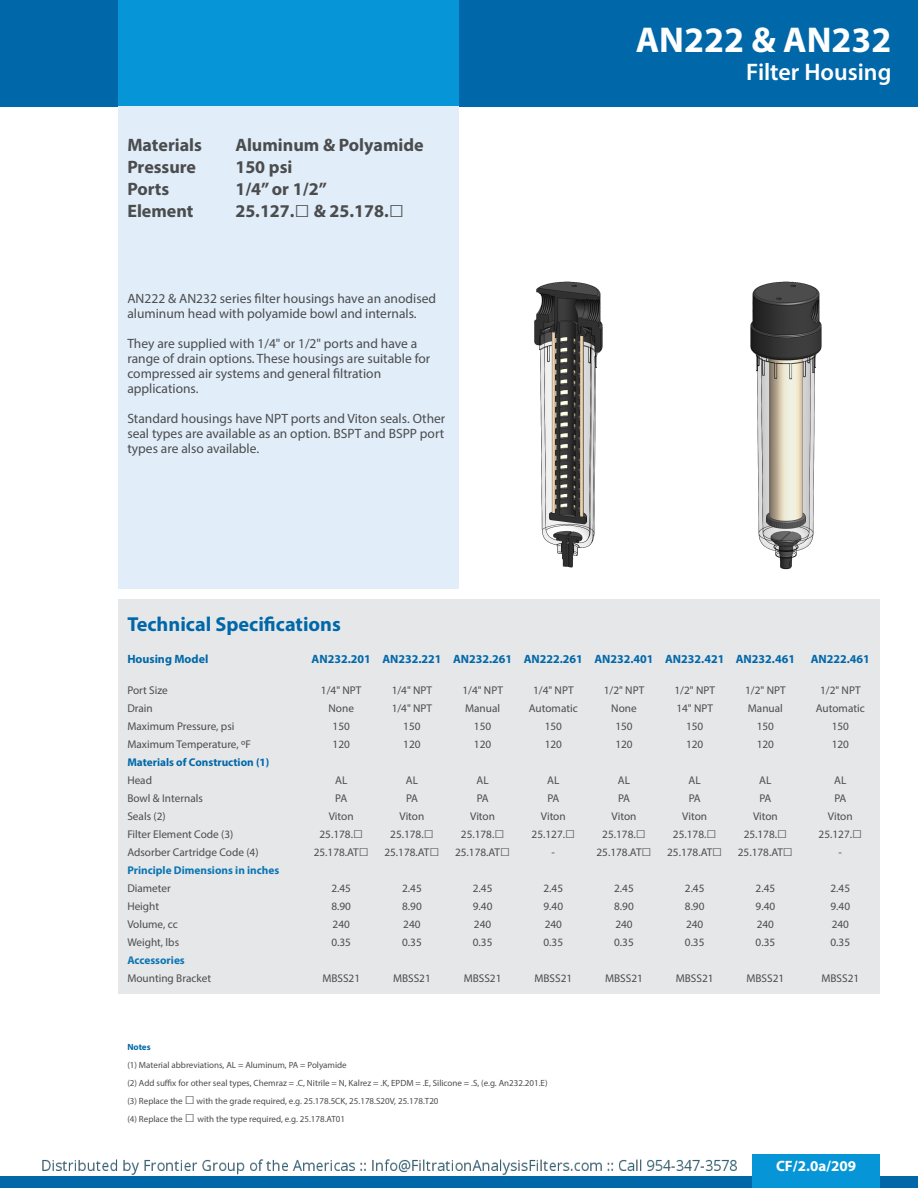
<style>
.page{position:relative;width:918px;height:1188px;background:#fff}
.page>*{position:absolute;margin:0;border:0;box-sizing:border-box;transform-origin:0 0}
.t1{font:700 36px "Myriad Pro";color:#fff}
.t2{font:600 24px "Myriad Pro";color:#fff}
.t3{font:700 20.25px "Myriad Pro";color:#0068a9}
.t4{font:700 18px "Myriad Pro";color:#4b4c4d}
.t5{font:700 15px "Myriad Pro";color:#fff}
.t6{font:13.5px/15px "Myriad Pro";color:#4b4c4d}
.t7{font:700 12px "Myriad Pro";color:#0068a9}
.t8{font:11.25px/18px "Myriad Pro";color:#4b4c4d;text-align:center}
.t9{font:700 11.25px "Myriad Pro";color:#0b76b3}
.t10{font:9px/18px "Myriad Pro";color:#4b4c4d}
.t11{font:700 9px "Myriad Pro";color:#0068a9}
.s1{font-family:"Trebuchet MS";font-size:25.5px}
.s2{font-size:12px}
.s3{font-weight:700;color:#0068a9}
.s4{font-family:"Trebuchet MS";font-weight:700;font-size:16.5px}
.s5{font-family:"Trebuchet MS";font-size:16.5px}
</style>
<div class="page">
<div style="left:0;top:0;width:918px;height:106px;background:#0068a9"></div>
<div style="left:119px;top:0;width:340px;height:106px;background:#0696d7"></div>
<div style="left:119px;top:106px;width:340px;height:482px;background:#e1edf8"></div>
<div style="left:0;top:1176px;width:918px;height:12px;background:#0068a9"></div>
<div style="left:752px;top:1154px;width:128px;height:34px;background:#0696d7"></div>
<div style="left:119px;top:599px;width:761px;height:394px;background:#e6e7e9"></div>
<img style="left:534px;top:281px;width:69px;height:287px">
<img style="left:750px;top:281px;width:72px;height:289px">
<img style="left:42px;top:1159px;width:695px;height:16px">
<h3 class="t4" style="left:127px;top:134px;width:76px">Materials</h3>
<h3 class="t4" style="left:235px;top:134px;width:190px">Aluminum &amp; Polyamide</h3>
<h3 class="t4" style="left:127px;top:155px;width:70px">Pressure</h3>
<h3 class="t4" style="left:235px;top:155px;width:59px">150 psi</h3>
<h3 class="t4" style="left:127px;top:177px;width:44px">Ports</h3>
<h3 class="t4" style="left:235px;top:177px;width:93px">1/4” or 1/2”</h3>
<h3 class="t4" style="left:127px;top:199px;width:68px">Element</h3>
<h3 class="t4" style="left:235px;top:199px;width:170px">25.127.<span class="s1">□</span> &amp; 25.178.<span class="s1">□</span></h3>
<p class="t6" style="left:127px;top:291px;width:310px">AN222 &amp; AN232 series filter housings have an anodised aluminum head with polyamide bowl and internals.</p>
<p class="t6" style="left:127px;top:336px;width:304px">They are supplied with 1/4" or 1/2" ports and have a range of drain options. These housings are suitable for compressed air systems and general filtration applications.</p>
<p class="t6" style="left:127px;top:411px;width:320px;text-align:justify">Standard housings have NPT ports and Viton seals. Other seal types are available as an option. BSPT and BSPP port types are also available.</p>
<h1 class="t1" style="left:636px;top:17px;width:257px">AN222 &amp; AN232</h1>
<h2 class="t2" style="left:746px;top:57px;width:147px">Filter Housing</h2>
<h3 class="t3" style="left:127px;top:611px;width:215px">Technical Specifications</h3>
<p class="t7" style="left:127px;top:651px;width:83px">Housing Model</p>
<p class="t8" style="left:127px;top:681px;width:144px;text-align:left">Port Size<br>Drain<br>Maximum Pressure, psi<br>Maximum Temperature, <span class="s2">o</span>F<br><span class="s3">Materials of Construction (1)</span></p>
<p class="t8" style="left:127px;top:771px;width:133px;text-align:left">Head<br>Bowl &amp; Internals<br>Seals (2)<br>Filter Element Code (3)<br>Adsorber Cartridge Code (4)</p>
<p class="t9" style="left:127px;top:863px;width:154px">Principle Dimensions in inches</p>
<p class="t8" style="left:127px;top:879px;width:53px;text-align:left">Diameter<br>Height<br>Volume, cc<br>Weight, lbs</p>
<p class="t9" style="left:127px;top:953px;width:59px">Accessories</p>
<p class="t8" style="left:127px;top:969px;width:85px">Mounting Bracket</p>
<p class="t7" style="left:312px;top:651px;width:61px">AN232.201</p>
<p class="t8" style="left:321px;top:681px;width:42px">1/4" NPT<br>None<br>150<br>120</p>
<p class="t8" style="left:314px;top:771px;width:57px">AL<br>PA<br>Viton<br>25.178.<span class="s4">□<br></span>25.178.AT<span class="s4">□</span></p>
<p class="t8" style="left:331px;top:879px;width:21px;text-align:justify">2.45<br>8.90<br>240<br>0.35</p>
<p class="t8" style="left:322px;top:969px;width:39px">MBSS21</p>
<p class="t7" style="left:382px;top:651px;width:61px">AN232.221</p>
<p class="t8" style="left:392px;top:681px;width:42px">1/4" NPT<br>1/4" NPT<br>150<br>120</p>
<p class="t8" style="left:384px;top:771px;width:57px">AL<br>PA<br>Viton<br>25.178.<span class="s4">□<br></span>25.178.AT<span class="s4">□</span></p>
<p class="t8" style="left:402px;top:879px;width:21px;text-align:justify">2.45<br>8.90<br>240<br>0.35</p>
<p class="t8" style="left:393px;top:969px;width:39px">MBSS21</p>
<p class="t7" style="left:453px;top:651px;width:61px">AN232.261</p>
<p class="t8" style="left:462px;top:681px;width:42px">1/4" NPT<br>Manual<br>150<br>120</p>
<p class="t8" style="left:455px;top:771px;width:57px">AL<br>PA<br>Viton<br>25.178.<span class="s4">□<br></span>25.178.AT<span class="s4">□</span></p>
<p class="t8" style="left:473px;top:879px;width:21px;text-align:justify">2.45<br>9.40<br>240<br>0.35</p>
<p class="t8" style="left:464px;top:969px;width:39px">MBSS21</p>
<p class="t7" style="left:524px;top:651px;width:61px">AN222.261</p>
<p class="t8" style="left:529px;top:681px;width:50px">1/4" NPT<br>Automatic<br>150<br>120</p>
<p class="t8" style="left:532px;top:771px;width:45px">AL<br>PA<br>Viton<br>25.127.<span class="s4">□ </span>-</p>
<p class="t8" style="left:544px;top:879px;width:21px;text-align:justify">2.45<br>9.40<br>240<br>0.35</p>
<p class="t8" style="left:534px;top:969px;width:39px">MBSS21</p>
<p class="t7" style="left:594px;top:651px;width:61px">AN232.401</p>
<p class="t8" style="left:604px;top:681px;width:42px">1/2" NPT<br>None<br>150<br>120</p>
<p class="t8" style="left:596px;top:771px;width:57px">AL<br>PA<br>Viton<br>25.178.<span class="s4">□<br></span>25.178.AT<span class="s4">□</span></p>
<p class="t8" style="left:614px;top:879px;width:21px;text-align:justify">2.45<br>8.90<br>240<br>0.35</p>
<p class="t8" style="left:605px;top:969px;width:39px">MBSS21</p>
<p class="t7" style="left:665px;top:651px;width:61px">AN232.421</p>
<p class="t8" style="left:674px;top:681px;width:42px">1/2" NPT<br>14" NPT<br>150<br>120</p>
<p class="t8" style="left:667px;top:771px;width:57px">AL<br>PA<br>Viton<br>25.178.<span class="s4">□<br></span>25.178.AT<span class="s4">□</span></p>
<p class="t8" style="left:685px;top:879px;width:21px;text-align:justify">2.45<br>8.90<br>240<br>0.35</p>
<p class="t8" style="left:676px;top:969px;width:39px">MBSS21</p>
<p class="t7" style="left:736px;top:651px;width:61px">AN232.461</p>
<p class="t8" style="left:745px;top:681px;width:42px">1/2" NPT<br>Manual<br>150<br>120</p>
<p class="t8" style="left:738px;top:771px;width:57px">AL<br>PA<br>Viton<br>25.178.<span class="s4">□<br></span>25.178.AT<span class="s4">□</span></p>
<p class="t8" style="left:756px;top:879px;width:21px;text-align:justify">2.45<br>9.40<br>240<br>0.35</p>
<p class="t8" style="left:747px;top:969px;width:39px">MBSS21</p>
<p class="t7" style="left:811px;top:651px;width:61px">AN222.461</p>
<p class="t8" style="left:816px;top:681px;width:50px">1/2" NPT<br>Automatic<br>150<br>120</p>
<p class="t8" style="left:819px;top:771px;width:45px">AL<br>PA<br>Viton<br>25.127.<span class="s4">□ </span>-</p>
<p class="t8" style="left:831px;top:879px;width:21px;text-align:justify">2.45<br>9.40<br>240<br>0.35</p>
<p class="t8" style="left:821px;top:969px;width:39px">MBSS21</p>
<p class="t11" style="left:127px;top:1041px;width:25px">Notes</p>
<p class="t10" style="left:127px;top:1056px;width:422px">(1) Material abbreviations, AL = Aluminum, PA = Polyamide<br>(2) Add suffix for other seal types, Chemraz = .C, Nitrile = N, Kalrez = .K, EPDM = .E, Silicone = .S, (e.g. An232.201.E) (3) Replace the <span class="s4">□</span> with the grade required, e.g. 25.178.5CK, 25.178.S20V, 25.178.T20<br>(4) Replace the <span class="s5">□</span> with the type required, e.g. 25.178.AT01</p>
<h3 class="t5" style="left:776px;top:1157px;width:82px">CF/2.0a/209</h3>
</div>
